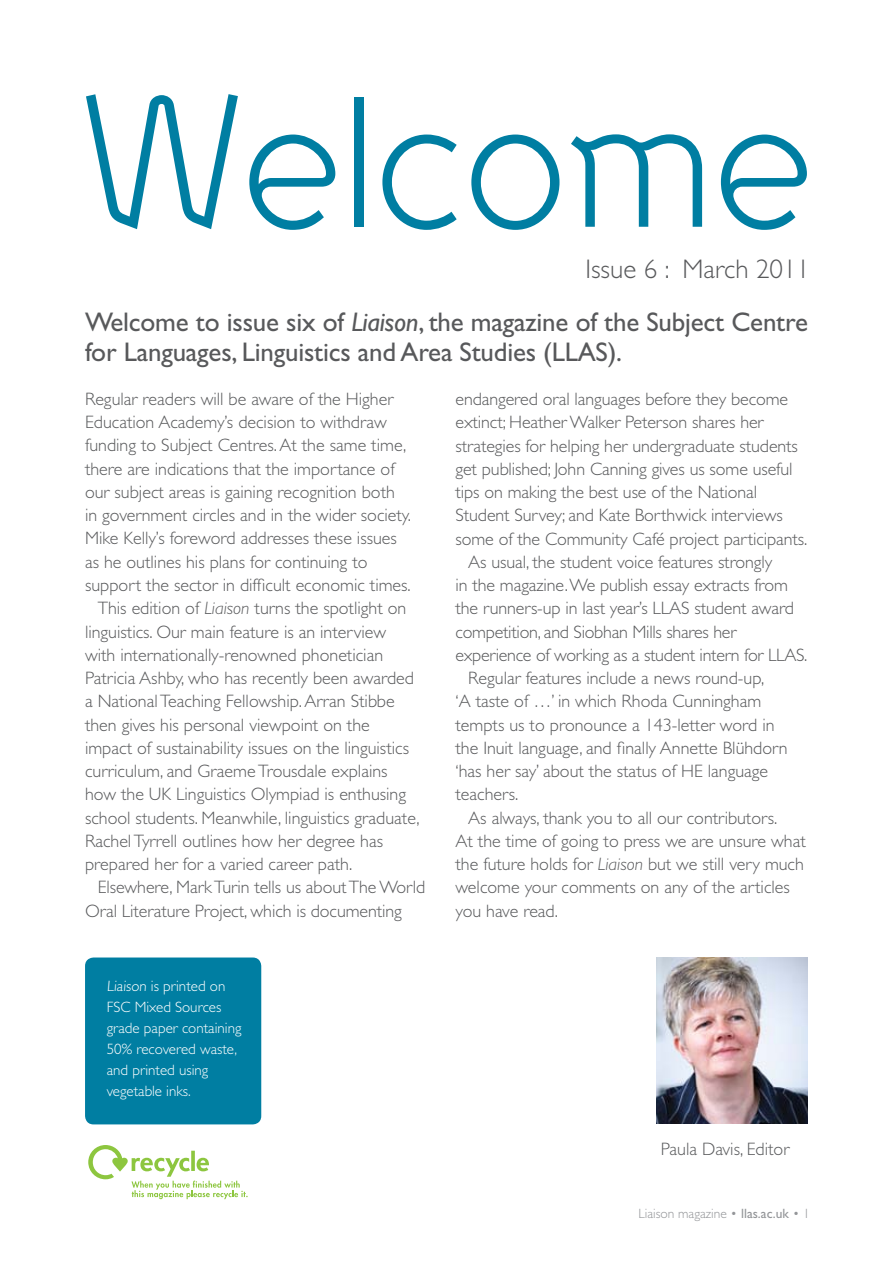
<style>
.page{position:relative;width:893px;height:1263px;background:#fff}
.page>*{position:absolute;margin:0;border:0;box-sizing:border-box;transform-origin:0 0}
.t1{font:300 163.5px "Progress";color:#007ea2}
.t2{font:27px/53.1px "Gill Sans Std";letter-spacing:-.01em;color:#58595b;text-align:right}
.t3{font:300 18px "Gill Sans Std";color:#58595b}
.t4{font:300 15px/21px "Gill Sans Std";color:#fff}
.t5{font:300 13.5px "Gill Sans Std";color:#939598}
.s1{font-weight:300}
.s2{font-style:italic}
.s3{font-weight:400}
</style>
<div class="page">
<div style="left:85px;top:957px;width:176px;height:167px;background:#007ea2;border-radius:9px"></div>
<svg style="left:88px;top:1145px;width:160px;height:54px"></svg>
<img style="left:656px;top:957px;width:152px;height:166px">
<h1 class="t1" style="left:82px;top:64px;width:734px">Welcome</h1>
<h2 class="t2" style="left:85px;top:242px;width:726px"><span class="s1">Issue 6 : March 2011<br></span>Welcome to issue six of <span class="s2">Liaison</span>, the magazine of the Subject Centre</h2>
<h2 class="t2" style="left:85px;top:325px;width:539px">for Languages, Linguistics and Area Studies (LLAS).</h2>
<p class="t3" style="left:85px;top:389px;width:310px">Regular readers will be aware of the Higher</p>
<p class="t3" style="left:85px;top:412px;width:303px">Education Academy’s decision to withdraw</p>
<p class="t3" style="left:85px;top:435px;width:323px">funding to Subject Centres. At the same time,</p>
<p class="t3" style="left:85px;top:458px;width:311px">there are indications that the importance of</p>
<p class="t3" style="left:85px;top:482px;width:311px">our subject areas is gaining recognition both</p>
<p class="t3" style="left:85px;top:505px;width:327px">in government circles and in the wider society.</p>
<p class="t3" style="left:85px;top:528px;width:313px">Mike Kelly’s foreword addresses these issues</p>
<p class="t3" style="left:85px;top:552px;width:284px">as he outlines his plans for continuing to</p>
<p class="t3" style="left:85px;top:575px;width:327px">support the sector in difficult economic times.</p>
<p class="t3" style="left:98px;top:598px;width:310px">This edition of <span class="s2">Liaison</span> turns the spotlight on</p>
<p class="t3" style="left:85px;top:621px;width:303px">linguistics. Our main feature is an interview</p>
<p class="t3" style="left:85px;top:645px;width:300px">with internationally-renowned phonetician</p>
<p class="t3" style="left:85px;top:668px;width:331px">Patricia Ashby, who has recently been awarded</p>
<p class="t3" style="left:85px;top:691px;width:311px">a National Teaching Fellowship. Arran Stibbe</p>
<p class="t3" style="left:85px;top:714px;width:286px">then gives his personal viewpoint on the</p>
<p class="t3" style="left:85px;top:738px;width:325px">impact of sustainability issues on the linguistics</p>
<p class="t3" style="left:85px;top:761px;width:304px">curriculum, and Graeme Trousdale explains</p>
<p class="t3" style="left:85px;top:784px;width:323px">how the UK Linguistics Olympiad is enthusing</p>
<p class="t3" style="left:85px;top:807px;width:336px">school students. Meanwhile, linguistics graduate,</p>
<p class="t3" style="left:85px;top:831px;width:300px">Rachel Tyrrell outlines how her degree has</p>
<p class="t3" style="left:85px;top:854px;width:269px">prepared her for a varied career path.</p>
<p class="t3" style="left:98px;top:877px;width:329px">Elsewhere, Mark Turin tells us about The World</p>
<p class="t3" style="left:85px;top:900px;width:318px">Oral Literature Project, which is documenting</p>
<p class="t4" style="left:107px;top:975px;width:136px">Liaison is printed on<br>FSC Mixed Sources grade paper containing<br>50% recovered waste, and printed using vegetable inks.</p>
<p class="t3" style="left:455px;top:389px;width:334px">endangered oral languages before they become</p>
<p class="t3" style="left:455px;top:412px;width:310px">extinct; Heather Walker Peterson shares her</p>
<p class="t3" style="left:455px;top:435px;width:344px">strategies for helping her undergraduate students</p>
<p class="t3" style="left:455px;top:459px;width:339px">get published; John Canning gives us some useful</p>
<p class="t3" style="left:455px;top:482px;width:303px">tips on making the best use of the National</p>
<p class="t3" style="left:455px;top:505px;width:329px">Student Survey; and Kate Borthwick interviews</p>
<p class="t3" style="left:455px;top:528px;width:353px">some of the Community Café project participants.</p>
<p class="t3" style="left:468px;top:552px;width:305px">As usual, the student voice features strongly</p>
<p class="t3" style="left:455px;top:575px;width:334px">in the magazine. We publish essay extracts from</p>
<p class="t3" style="left:455px;top:598px;width:340px">the runners-up in last year’s LLAS student award</p>
<p class="t3" style="left:455px;top:621px;width:282px">competition, and Siobhan Mills shares her</p>
<p class="t3" style="left:455px;top:645px;width:353px">experience of working as a student intern for LLAS.</p>
<p class="t3" style="left:468px;top:668px;width:298px">Regular features include a news round-up,</p>
<p class="t3" style="left:455px;top:691px;width:307px">‘A taste of …’ in which Rhoda Cunningham</p>
<p class="t3" style="left:455px;top:714px;width:321px">tempts us to pronounce a 143-letter word in</p>
<p class="t3" style="left:455px;top:738px;width:333px">the Inuit language, and finally Annette Blühdorn</p>
<p class="t3" style="left:455px;top:761px;width:314px">‘has her say’ about the status of HE language</p>
<p class="t3" style="left:455px;top:784px;width:64px">teachers.</p>
<p class="t3" style="left:468px;top:807px;width:311px">As always, thank you to all our contributors.</p>
<p class="t3" style="left:455px;top:831px;width:352px">At the time of going to press we are unsure what</p>
<p class="t3" style="left:455px;top:854px;width:350px">the future holds for <span class="s2">Liaison</span> but we still very much</p>
<p class="t3" style="left:455px;top:877px;width:336px">welcome your comments on any of the articles</p>
<p class="t3" style="left:455px;top:900px;width:104px">you have read.</p>
<p class="t3" style="left:661px;top:1138px;width:130px">Paula Davis, Editor</p>
<p class="t5" style="left:638px;top:1206px;width:173px">Liaison magazine • <span class="s3">llas.ac.uk</span> • 1</p>
</div>
